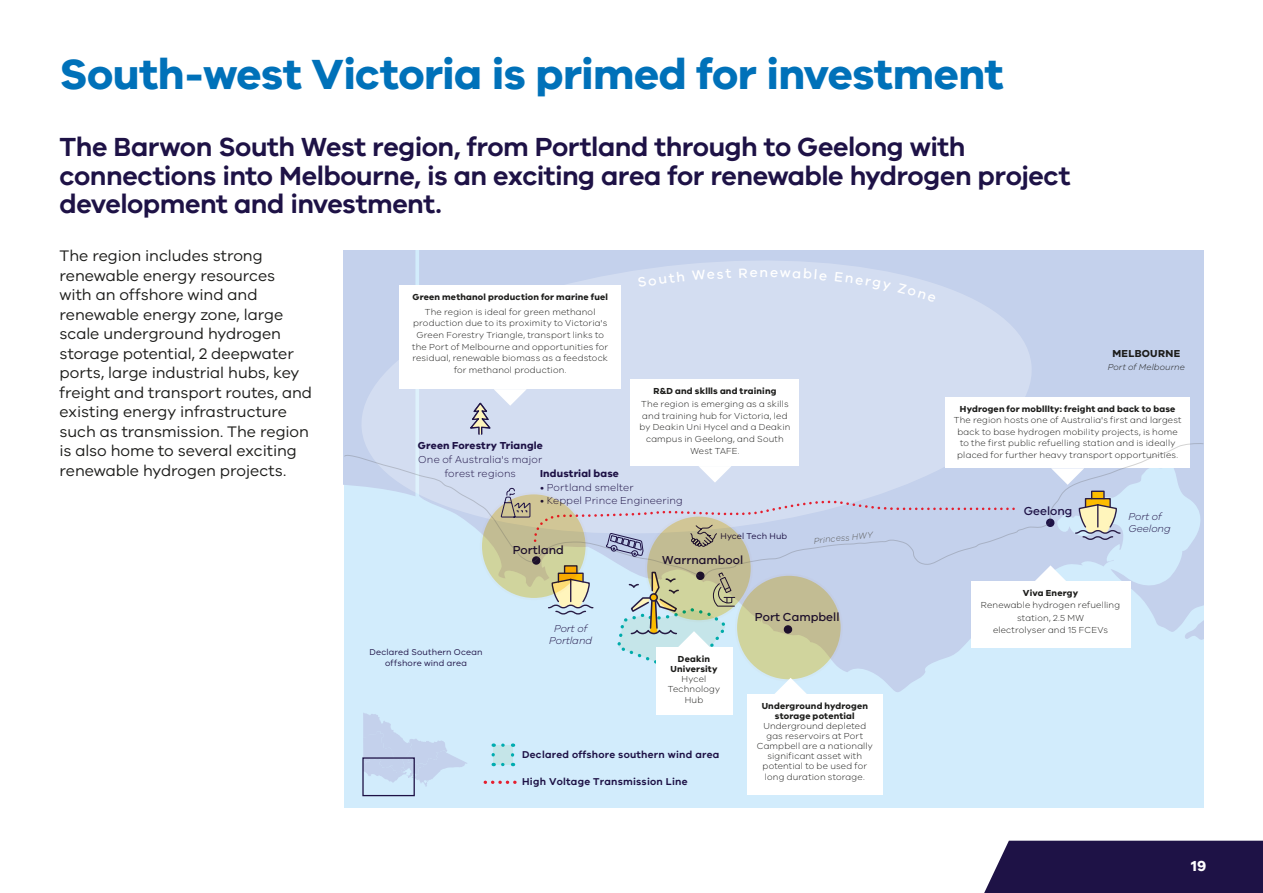
<style>
.page{position:relative;width:1263px;height:893px;background:#fff}
.page>*{position:absolute;margin:0;border:0;box-sizing:border-box;transform-origin:0 0}
.t1{font:700 43.5px "VIC";letter-spacing:-.01em;color:#0071b9}
.t2{font:600 27px/28.5px "VIC";letter-spacing:-.015em;color:#1e1246}
.t3{font:15.75px/19.5px "VIC";letter-spacing:-.005em;color:#1d1d1b}
.t4{font:700 15px "VIC";color:#fff}
.t5{font:500 13.95px "VIC";color:#fff}
.t6{font:500 12px "VIC";color:#1e1246}
.t7{font:300 10.5px/14px "VIC";letter-spacing:.01em;color:#1e1246;text-align:center}
.t8{font:700 10.5px "VIC";letter-spacing:.015em;color:#1e1246}
.t9{font:700 10.5px "VIC";letter-spacing:.03em;color:#1d1d1b}
.t10{font:600 10.2px "VIC";letter-spacing:.025em;color:#1e1246}
.t11{font:italic 300 10.2px/12.3px "VIC";color:#1e1246;text-align:center}
.t12{font:300 9px/11.6px "VIC";letter-spacing:.02em;color:#1d1d1b;text-align:center}
.t13{font:700 9px/10.2px "VIC";letter-spacing:.02em;color:#1d1d1b;text-align:center}
.t14{font:8.7px/11.6px "VIC";letter-spacing:.02em;color:#1e1246;text-align:center}
.t15{font:italic 300 8.7px "VIC";letter-spacing:.015em;color:#1d1d1b}
.t16{font:italic 300 8.7px "VIC";color:#5a5a59}
</style>
<div class="page">
<div style="left:344px;top:251px;width:859px;height:557px;background:#d2ecfc"></div>
<svg style="left:483px;top:251px;width:720px;height:532px"></svg>
<svg style="left:363px;top:713px;width:104px;height:74px"></svg>
<div style="left:493px;top:745px;width:19px;height:19px;background:#c5e5e8"></div>
<svg style="left:493px;top:763px;width:10px;height:3px"></svg>
<svg style="left:491px;top:743px;width:4px;height:12px"></svg>
<svg style="left:503px;top:743px;width:10px;height:4px"></svg>
<svg style="left:511px;top:755px;width:3px;height:11px"></svg>
<svg style="left:485px;top:781px;width:35px;height:3px"></svg>
<div style="left:362px;top:757px;width:53px;height:39px;border:1px solid #1e1246"></div>
<svg style="left:355px;top:250px;width:683px;height:147px;fill:#c4d1ec"></svg>
<div style="left:945px;top:397px;width:245px;height:71px;background:#fff"></div>
<div style="left:971px;top:581px;width:159px;height:67px;background:#fff"></div>
<svg style="left:1034px;top:577px;width:33px;height:4px"></svg>
<div style="left:747px;top:694px;width:135px;height:100px;background:#fff"></div>
<div style="left:656px;top:648px;width:76px;height:67px;background:#fff"></div>
<svg style="left:1016px;top:443px;width:188px;height:134px"></svg>
<div style="left:984px;top:841px;width:279px;height:52px;background:#1e1246"></div>
<svg style="left:343px;top:251px;width:673px;height:443px"></svg>
<h1 class="t1" style="left:60px;top:47px;width:945px">South-west Victoria is primed for investment</h1>
<h2 class="t2" style="left:60px;top:132px;width:1012px">The Barwon South West region, from Portland through to Geelong with connections into Melbourne, is an exciting area for renewable hydrogen project development and investment.</h2>
<p class="t3" style="left:60px;top:246px;width:254px">The region includes strong renewable energy resources<br>with an offshore wind and renewable energy zone, large scale underground hydrogen storage potential, 2 deepwater ports, large industrial hubs, key freight and transport routes, and existing energy infrastructure such as transmission. The region is also home to several exciting renewable hydrogen projects.</p>
<p class="t13" style="left:412px;top:292px;width:197px">Green methanol production for marine fuel</p>
<p class="t12" style="left:412px;top:306px;width:197px">The region is ideal for green methanol production due to its proximity to Victoria's Green Forestry Triangle, transport links to the Port of Melbourne and opportunities for residual, renewable biomass as a feedstock for methanol production.</p>
<h3 class="t5" style="left:750px;top:264px;width:20px">en</h3>
<p class="t9" style="left:1112px;top:347px;width:69px">MELBOURNE</p>
<p class="t15" style="left:1108px;top:361px;width:79px">Port of Melbourne</p>
<p class="t13" style="left:653px;top:385px;width:124px">R&amp;D and skllls and training</p>
<p class="t12" style="left:639px;top:398px;width:152px">The region is emerging as a skills and training hub for Victoria, led by Deakin Uni Hycel and a Deakin campus in Geelong, and South<br>West TAFE.</p>
<p class="t13" style="left:960px;top:403px;width:217px">Hydrogen for moblllty: freight and back to base</p>
<p class="t12" style="left:954px;top:414px;width:229px">The region hosts one of Australia's first and largest back to base hydrogen mobility projects, is home to the first public refuelling station and is ideally placed for further heavy transport opportunities.</p>
<p class="t8" style="left:418px;top:439px;width:126px">Green Forestry Triangle</p>
<p class="t7" style="left:418px;top:452px;width:125px">One of Australia's major forest regions</p>
<p class="t8" style="left:540px;top:467px;width:80px">Industrial base</p>
<p class="t7" style="left:540px;top:480px;width:95px">• Portland smelter</p>
<p class="t7" style="left:540px;top:493px;width:144px">• Keppel Prince Engineering</p>
<h3 class="t6" style="left:1024px;top:504px;width:50px">Geelong</h3>
<p class="t11" style="left:1128px;top:510px;width:44px;text-align:left">Port of<br>Geelong</p>
<p class="t16" style="left:813px;top:535px;width:61px;rotate:-5deg">Princess HWY</p>
<p class="t14" style="left:720px;top:530px;width:68px">Hycel Tech Hub</p>
<h3 class="t6" style="left:513px;top:542px;width:53px">Portland</h3>
<h3 class="t6" style="left:662px;top:553px;width:82px">Warrnambool</h3>
<p class="t14" style="left:369px;top:646px;width:115px">Declared Southern Ocean offshore wind area</p>
<p class="t11" style="left:549px;top:622px;width:45px">Port of<br>Portland</p>
<p class="t13" style="left:670px;top:653px;width:48px">Deakin<br>University</p>
<p class="t12" style="left:668px;top:674px;width:54px;line-height:10.2px">Hycel<br>Technology<br>Hub</p>
<p class="t10" style="left:522px;top:748px;width:199px">Declared offshore southern wind area</p>
<p class="t10" style="left:522px;top:775px;width:167px">High Voltage Transmission Line</p>
<h3 class="t6" style="left:755px;top:609px;width:86px">Port Campbell</h3>
<p class="t13" style="left:762px;top:700px;width:108px">Underground hydrogen storage potential</p>
<p class="t12" style="left:757px;top:720px;width:118px;line-height:10.2px">Underground depleted gas reservoirs at Port<br>Campbell are a nationally significant asset with potential to be used for long duration storage.</p>
<p class="t13" style="left:1023px;top:587px;width:57px">Viva Energy</p>
<p class="t12" style="left:981px;top:599px;width:141px;line-height:12.6px">Renewable hydrogen refuelling station, 2.5 MW<br>electrolyser and 15 FCEVs</p>
<h3 class="t4" style="left:1191px;top:857px;width:17px">19</h3>
</div>
